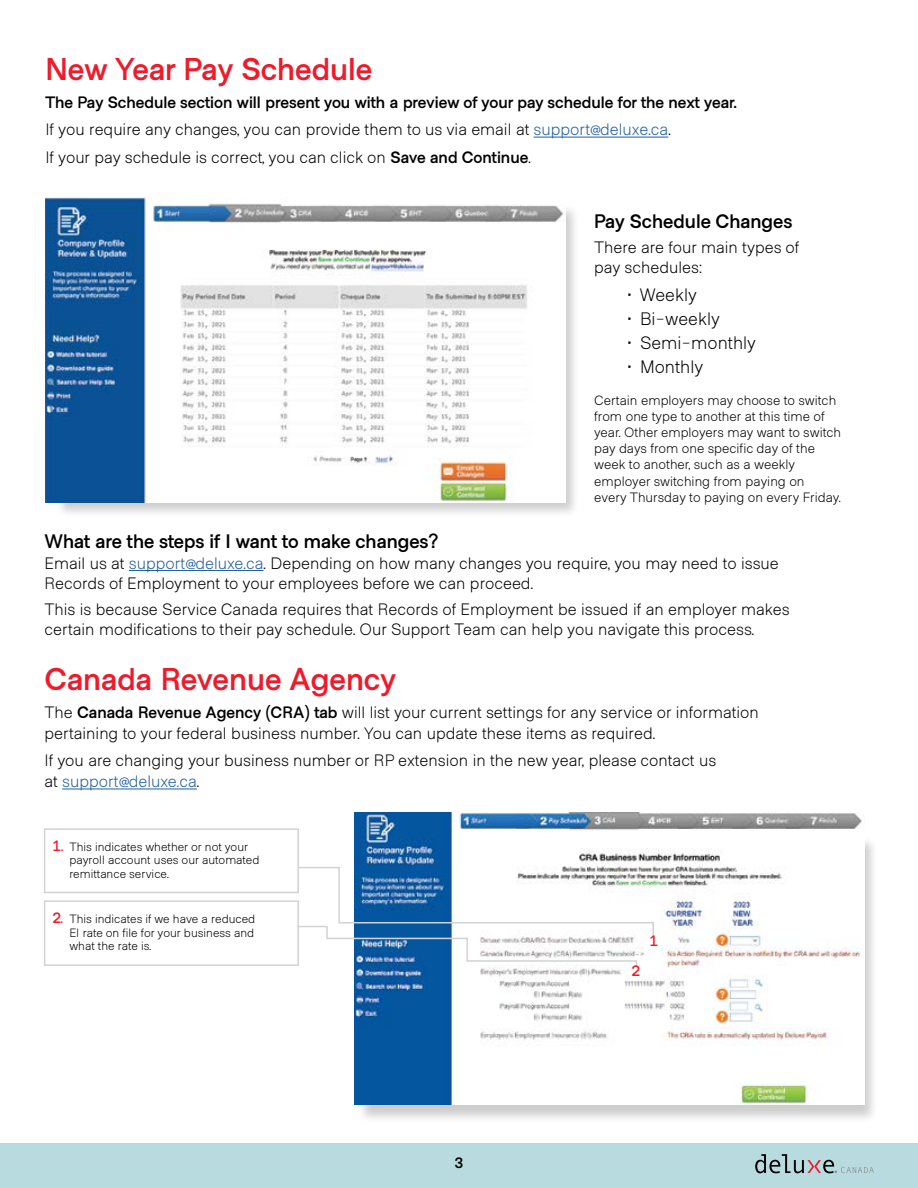
<style>
.page{position:relative;width:918px;height:1188px;background:#fff}
.page>*{position:absolute;margin:0;border:0;box-sizing:border-box;transform-origin:0 0}
.t1{font:700 31.5px "Metro Sans";color:#ed1c2c}
.t2{font:700 19.5px "Metro Sans";color:#000}
.t3{font:300 18px "Metro Sans";color:#000}
.t4{font:300 16.5px/19.8px "Metro Sans";color:#000}
.t5{font:700 15.15px "Metro Sans";color:#ed1c2c}
.t6{font:700 15px "Metro Sans";color:#000}
.t7{font:300 13.5px/16.2px "Metro Sans";color:#000}
.t8{font:300 12px/13.5px "Metro Sans";color:#000}
.s1{font-weight:700}
.s2{color:#215e9e}
.s3{font-weight:700;font-size:15px;color:#ed1c2c}
.s4{font-weight:700;color:#ed1c2c}
</style>
<div class="page">
<div style="left:44px;top:828px;width:255px;height:65px;border:2px solid #d1d3d4"></div>
<div style="left:44px;top:900px;width:255px;height:66px;border:2px solid #d1d3d4"></div>
<div style="left:357px;top:836px;width:522px;height:288px;background:#000;opacity:.2"></div>
<div style="left:55px;top:204px;width:525px;height:314px;background:#000;opacity:.2"></div>
<hr style="left:129px;top:570px;width:135px;height:1px;background:#215e9e">
<hr style="left:534px;top:137px;width:134px;height:1px;background:#215e9e">
<hr style="left:62px;top:789px;width:135px;height:1px;background:#215e9e">
<img style="left:46px;top:196px;width:519px;height:306px">
<img style="left:354px;top:813px;width:510px;height:291px">
<svg style="left:296px;top:866px;width:359px;height:101px"></svg>
<div style="left:0;top:1144px;width:918px;height:44px;background:#b8dbe0"></div>
<svg style="left:755px;top:1154px;width:119px;height:19px"></svg>
<h1 class="t1" style="left:45px;top:51px;width:328px">New Year Pay Schedule</h1>
<p class="t4" style="left:45px;top:89px;width:693px;line-height:27.8px"><span class="s1">The Pay Schedule section will present you with a preview of your pay schedule for the next year.<br></span>If you require any changes, you can provide them to us via email at <span class="s2">support@deluxe.ca</span>.<br>If your pay schedule is correct, you can click on <span class="s1">Save and Continue</span>.</p>
<p class="t2" style="left:594px;top:210px;width:200px">Pay Schedule Changes</p>
<p class="t4" style="left:594px;top:238px;width:207px">There are four main types of pay schedules:</p>
<p class="t3" style="left:624px;top:284px;width:74px">• Weekly</p>
<p class="t3" style="left:624px;top:308px;width:97px">• Bi-weekly</p>
<p class="t3" style="left:624px;top:332px;width:133px">• Semi-monthly</p>
<p class="t3" style="left:624px;top:356px;width:81px">• Monthly</p>
<p class="t7" style="left:594px;top:392px;width:249px">Certain employers may choose to switch from one type to another at this time of year. Other employers may want to switch pay days from one specific day of the week to another, such as a weekly employer switching from paying on<br>every Thursday to paying on every Friday.</p>
<p class="t2" style="left:45px;top:530px;width:396px">What are the steps if I want to make changes?</p>
<p class="t4" style="left:45px;top:554px;width:736px">Email us at <span class="s2">support@deluxe.ca</span>. Depending on how many changes you require, you may need to issue<br>Records of Employment to your employees before we can proceed.</p>
<p class="t4" style="left:45px;top:600px;width:747px">This is because Service Canada requires that Records of Employment be issued if an employer makes certain modifications to their pay schedule. Our Support Team can help you navigate this process.</p>
<h1 class="t1" style="left:45px;top:660px;width:353px">Canada Revenue Agency</h1>
<p class="t4" style="left:45px;top:702px;width:716px;line-height:21px">The <span class="s1">Canada Revenue Agency (CRA) tab</span> will list your current settings for any service or information pertaining to your federal business number. You can update these items as required.</p>
<p class="t4" style="left:45px;top:751px;width:673px;line-height:21px">If you are changing your business number or RP extension in the new year, please contact us at <span class="s2">support@deluxe.ca</span>.</p>
<p class="t8" style="left:69px;top:840px;width:192px;text-indent:-17px"><span class="s3">1</span><span class="s4">.</span> This indicates whether or not your payroll account uses our automated remittance service.</p>
<p class="t8" style="left:69px;top:913px;width:188px;text-align:justify;text-indent:-17px"><span class="s3">2</span><span class="s4">.</span> This indicates if we have a reduced EI rate on file for your business and what the rate is.</p>
<p class="t6" style="left:455px;top:1154px;width:10px">3</p>
<p class="t5" style="left:632px;top:962px;width:10px">2</p>
<p class="t5" style="left:650px;top:932px;width:10px">1</p>
</div>
